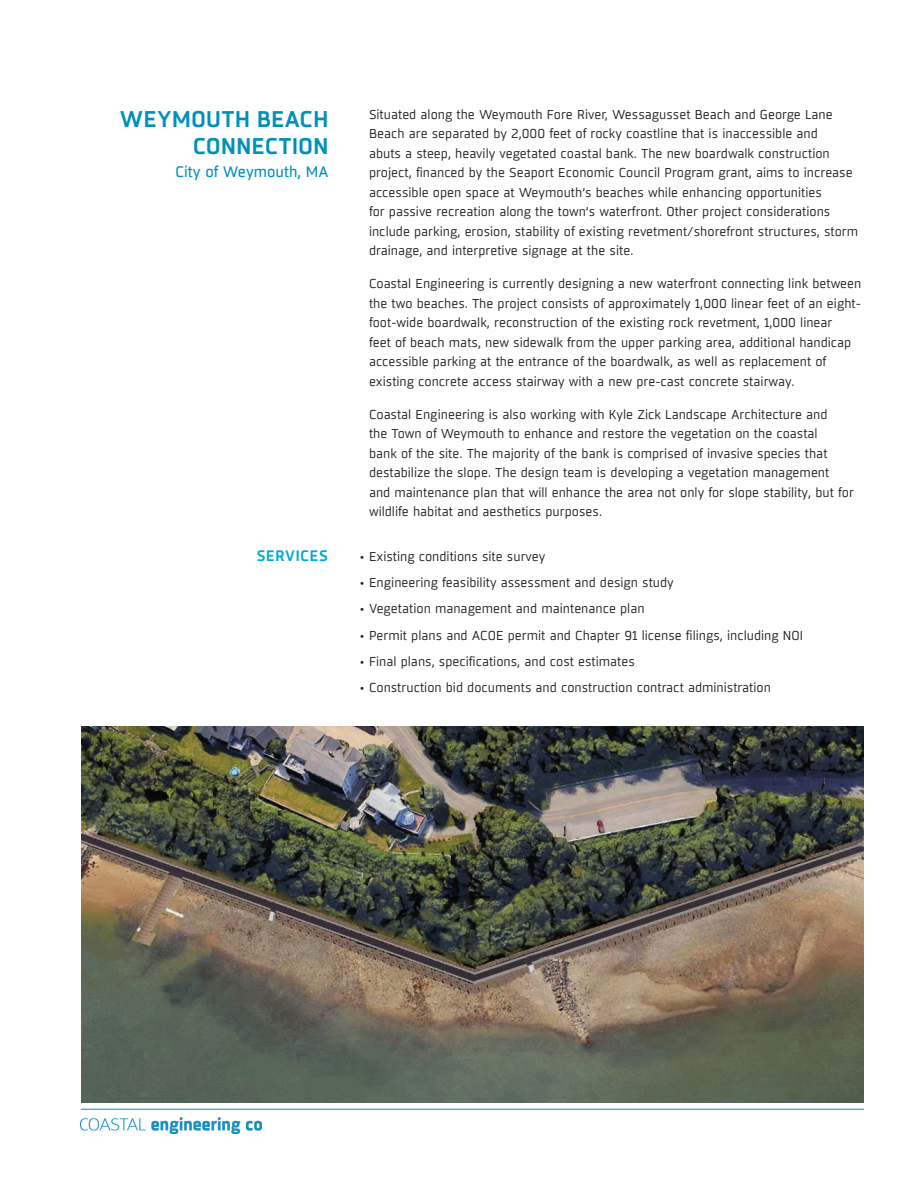
<style>
.page{position:relative;width:918px;height:1188px;background:#fff}
.page>*{position:absolute;margin:0;border:0;box-sizing:border-box;transform-origin:0 0}
.t1{font:600 22.5px/27px "Sisco";letter-spacing:.02em;color:#0090ba;text-align:right}
.t2{font:15px "Sisco";color:#0090ba}
.t3{font:600 15px "Sisco";letter-spacing:.045em;color:#00a9d8}
.t4{font:12.75px/19.5px "Sisco";color:#231f20}
</style>
<div class="page">
<hr style="left:81px;top:1109px;width:783px;height:1px;background:#0090ba">
<img style="left:81px;top:1117px;width:180px;height:17px">
<img style="left:82px;top:727px;width:782px;height:375px">
<h1 class="t1" style="left:120px;top:107px;width:210px">WEYMOUTH BEACH<br>CONNECTION</h1>
<p class="t2" style="left:175px;top:162px;width:155px">City of Weymouth, MA</p>
<p class="t4" style="left:369px;top:105px;width:491px">Situated along the Weymouth Fore River, Wessagusset Beach and George Lane Beach are separated by 2,000 feet of rocky coastline that is inaccessible and<br>abuts a steep, heavily vegetated coastal bank. The new boardwalk construction project, financed by the Seaport Economic Council Program grant, aims to increase accessible open space at Weymouth’s beaches while enhancing opportunities<br>for passive recreation along the town’s waterfront. Other project considerations include parking, erosion, stability of existing revetment/shorefront structures, storm drainage, and interpretive signage at the site.</p>
<p class="t4" style="left:369px;top:274px;width:494px">Coastal Engineering is currently designing a new waterfront connecting link between the two beaches. The project consists of approximately 1,000 linear feet of an eight&shy;foot-wide boardwalk, reconstruction of the existing rock revetment, 1,000 linear<br>feet of beach mats, new sidewalk from the upper parking area, additional handicap accessible parking at the entrance of the boardwalk, as well as replacement of existing concrete access stairway with a new pre-cast concrete stairway.</p>
<p class="t4" style="left:369px;top:405px;width:486px">Coastal Engineering is also working with Kyle Zick Landscape Architecture and<br>the Town of Weymouth to enhance and restore the vegetation on the coastal<br>bank of the site. The majority of the bank is comprised of invasive species that destabilize the slope. The design team is developing a vegetation management and maintenance plan that will enhance the area not only for slope stability, but for wildlife habitat and aesthetics purposes.</p>
<p class="t3" style="left:257px;top:546px;width:73px">SERVICES</p>
<p class="t4" style="left:360px;top:547px;width:187px">• Existing conditions site survey</p>
<p class="t4" style="left:360px;top:573px;width:315px">• Engineering feasibility assessment and design study</p>
<p class="t4" style="left:360px;top:599px;width:286px">• Vegetation management and maintenance plan</p>
<p class="t4" style="left:360px;top:626px;width:445px">• Permit plans and ACOE permit and Chapter 91 license filings, including NOI</p>
<p class="t4" style="left:360px;top:652px;width:276px">• Final plans, specifications, and cost estimates</p>
<p class="t4" style="left:360px;top:678px;width:412px">• Construction bid documents and construction contract administration</p>
</div>
